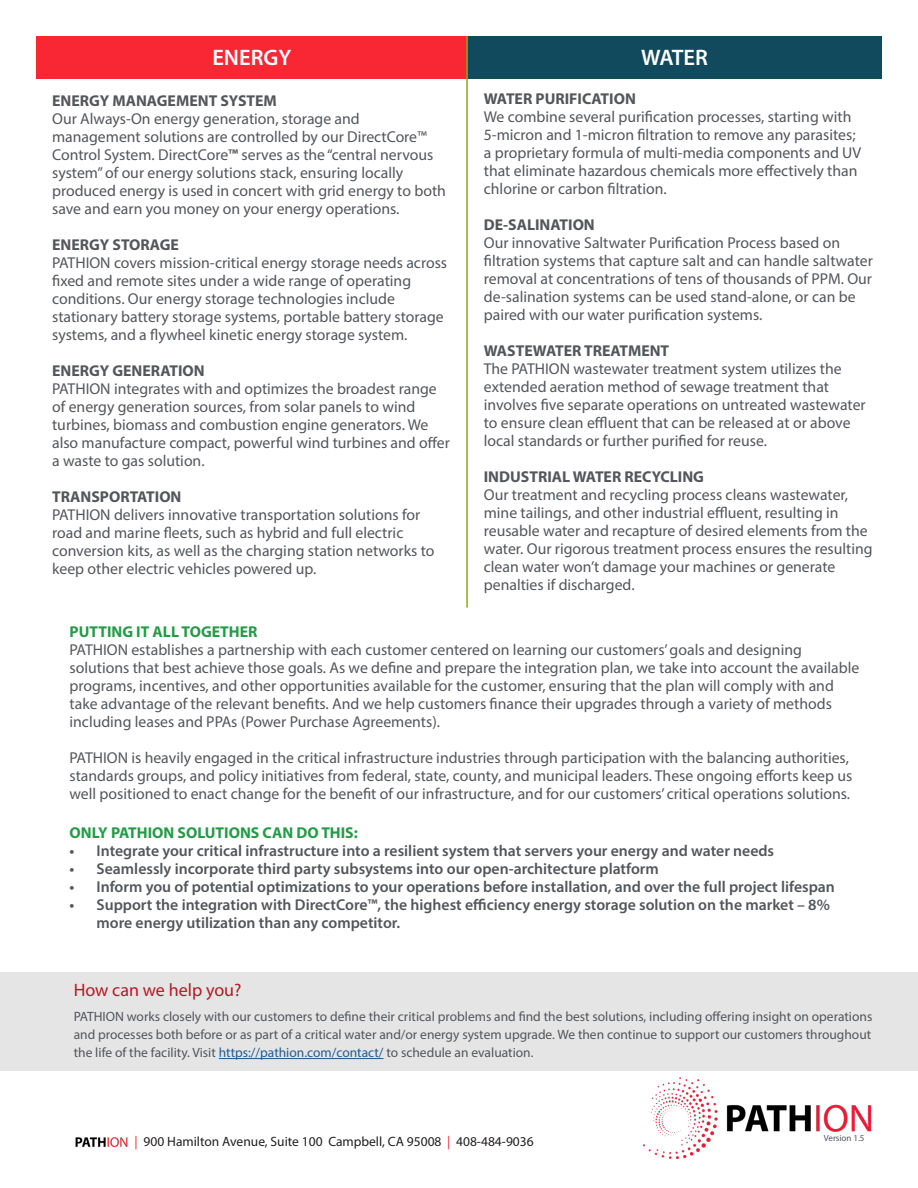
<style>
.page{position:relative;width:918px;height:1188px;background:#fff}
.page>*{position:absolute;margin:0;border:0;box-sizing:border-box;transform-origin:0 0}
.Page_Header{font:600 22.5px "Myriad Pro";color:#fff}
.t1{font:18px "Myriad Pro";color:#c4121a}
.t2{font:15.75px/18px "Myriad Pro";color:#53565a}
.t3{font:600 15.75px/18px "Myriad Pro";color:#53565a}
.t4{font:700 15.75px "Myriad Pro";color:#53565a}
.Green_Subheader{font:700 15.75px "Myriad Pro";color:#249b47}
.t5{font:13.5px/18px "Myriad Pro";color:#53565a;text-align:justify}
.t6{font:13.5px "Myriad Pro";color:#231f20}
.t7{font:9px "Myriad Pro";color:#53565a}
.s1{font-weight:600}
.s2{color:#175d9e}
.s3{color:#f92634}
</style>
<div class="page">
<img style="left:643px;top:1077px;width:229px;height:81px">
<img style="left:75px;top:1137px;width:53px;height:11px">
<div style="left:0;top:972px;width:918px;height:99px;background:#e5e5e6"></div>
<div style="left:36px;top:36px;width:432px;height:43px;background:#f92634"></div>
<div style="left:467px;top:36px;width:415px;height:43px;background:#104a5c"></div>
<hr style="left:466px;top:36px;width:2px;height:571px;background:#8bab16">
<p class="Page_Header" style="left:212px;top:43px;width:81px">ENERGY</p>
<p class="Page_Header" style="left:641px;top:43px;width:69px">WATER</p>
<p class="t4" style="left:52px;top:90px;width:226px">ENERGY MANAGEMENT SYSTEM</p>
<p class="t2" style="left:52px;top:109px;width:395px">Our Always-On energy generation, storage and management solutions are controlled by our DirectCore™ Control System. DirectCore<span class="s1">™</span> serves as the “central nervous system” of our energy solutions stack, ensuring locally produced energy is used in concert with grid energy to both save and earn you money on your energy operations.</p>
<p class="t4" style="left:52px;top:234px;width:128px">ENERGY STORAGE</p>
<p class="t2" style="left:52px;top:253px;width:397px">PATHION covers mission-critical energy storage needs across fixed and remote sites under a wide range of operating conditions. Our energy storage technologies include stationary battery storage systems, portable battery storage systems, and a flywheel kinetic energy storage system.</p>
<p class="t4" style="left:52px;top:360px;width:154px">ENERGY GENERATION</p>
<p class="t2" style="left:52px;top:379px;width:399px">PATHION integrates with and optimizes the broadest range of energy generation sources, from solar panels to wind turbines, biomass and combustion engine generators. We also manufacture compact, powerful wind turbines and offer a waste to gas solution.</p>
<p class="t4" style="left:52px;top:486px;width:131px">TRANSPORTATION</p>
<p class="t2" style="left:52px;top:505px;width:384px">PATHION delivers innovative transportation solutions for road and marine fleets, such as hybrid and full electric conversion kits, as well as the charging station networks to keep other electric vehicles powered up.</p>
<p class="t4" style="left:484px;top:89px;width:154px">WATER PURIFICATION</p>
<p class="t2" style="left:484px;top:108px;width:379px">We combine several purification processes, starting with 5-micron and 1-micron filtration to remove any parasites; a proprietary formula of multi-media components and UV that eliminate hazardous chemicals more effectively than chlorine or carbon filtration.</p>
<p class="t4" style="left:484px;top:215px;width:112px">DE-SALINATION</p>
<p class="t2" style="left:484px;top:234px;width:391px">Our innovative Saltwater Purification Process based on filtration systems that capture salt and can handle saltwater removal at concentrations of tens of thousands of PPM. Our de-salination systems can be used stand-alone, or can be paired with our water purification systems.</p>
<p class="t4" style="left:484px;top:341px;width:187px">WASTEWATER TREATMENT</p>
<p class="t2" style="left:484px;top:360px;width:383px">The PATHION wastewater treatment system utilizes the extended aeration method of sewage treatment that involves five separate operations on untreated wastewater to ensure clean effluent that can be released at or above local standards or further purified for reuse.</p>
<p class="t4" style="left:484px;top:467px;width:222px">INDUSTRIAL WATER RECYCLING</p>
<p class="t2" style="left:484px;top:486px;width:390px">Our treatment and recycling process cleans wastewater, mine tailings, and other industrial effluent, resulting in reusable water and recapture of desired elements from the water. Our rigorous treatment process ensures the resulting clean water won’t damage your machines or generate penalties if discharged.</p>
<p class="Green_Subheader" style="left:70px;top:622px;width:190px">PUTTING IT ALL TOGETHER</p>
<p class="t2" style="left:70px;top:641px;width:791px">PATHION establishes a partnership with each customer centered on learning our customers’ goals and designing solutions that best achieve those goals. As we define and prepare the integration plan, we take into account the available programs, incentives, and other opportunities available for the customer, ensuring that the plan will comply with and take advantage of the relevant benefits. And we help customers finance their upgrades through a variety of methods including leases and PPAs (Power Purchase Agreements).</p>
<p class="t2" style="left:70px;top:749px;width:784px">PATHION is heavily engaged in the critical infrastructure industries through participation with the balancing authorities, standards groups, and policy initiatives from federal, state, county, and municipal leaders. These ongoing efforts keep us well positioned to enact change for the benefit of our infrastructure, and for our customers’ critical operations solutions.</p>
<p class="Green_Subheader" style="left:70px;top:823px;width:290px">ONLY PATHION SOLUTIONS CAN DO THIS:</p>
<p class="t3" style="left:70px;top:842px;width:706px">• Integrate your critical infrastructure into a resilient system that servers your energy and water needs</p>
<p class="t3" style="left:70px;top:860px;width:591px">• Seamlessly incorporate third party subsystems into our open-architecture platform</p>
<p class="t3" style="left:70px;top:878px;width:767px">• Inform you of potential optimizations to your operations before installation, and over the full project lifespan</p>
<p class="t3" style="left:97px;top:896px;width:735px;text-indent:-27px">• Support the integration with DirectCore™, the highest efficiency energy storage solution on the market – 8% more energy utilization than any competitor.</p>
<p class="t1" style="left:74px;top:979px;width:169px">How can we help you?</p>
<p class="t5" style="left:74px;top:1007px;width:800px">PATHION works closely with our customers to define their critical problems and find the best solutions, including offering insight on operations and processes both before or as part of a critical water and/or energy system upgrade. We then continue to support our customers throughout the life of the facility. Visit <span class="s2">https://pathion.com/contact/</span> to schedule an evaluation.</p>
<p class="t6" style="left:135px;top:1133px;width:401px"><span class="s3">|</span> 900 Hamilton Avenue, Suite 100 Campbell, CA 95008 <span class="s3">|</span> 408-484-9036</p>
<p class="t7" style="left:824px;top:1133px;width:42px">Version 1.5</p>
</div>
